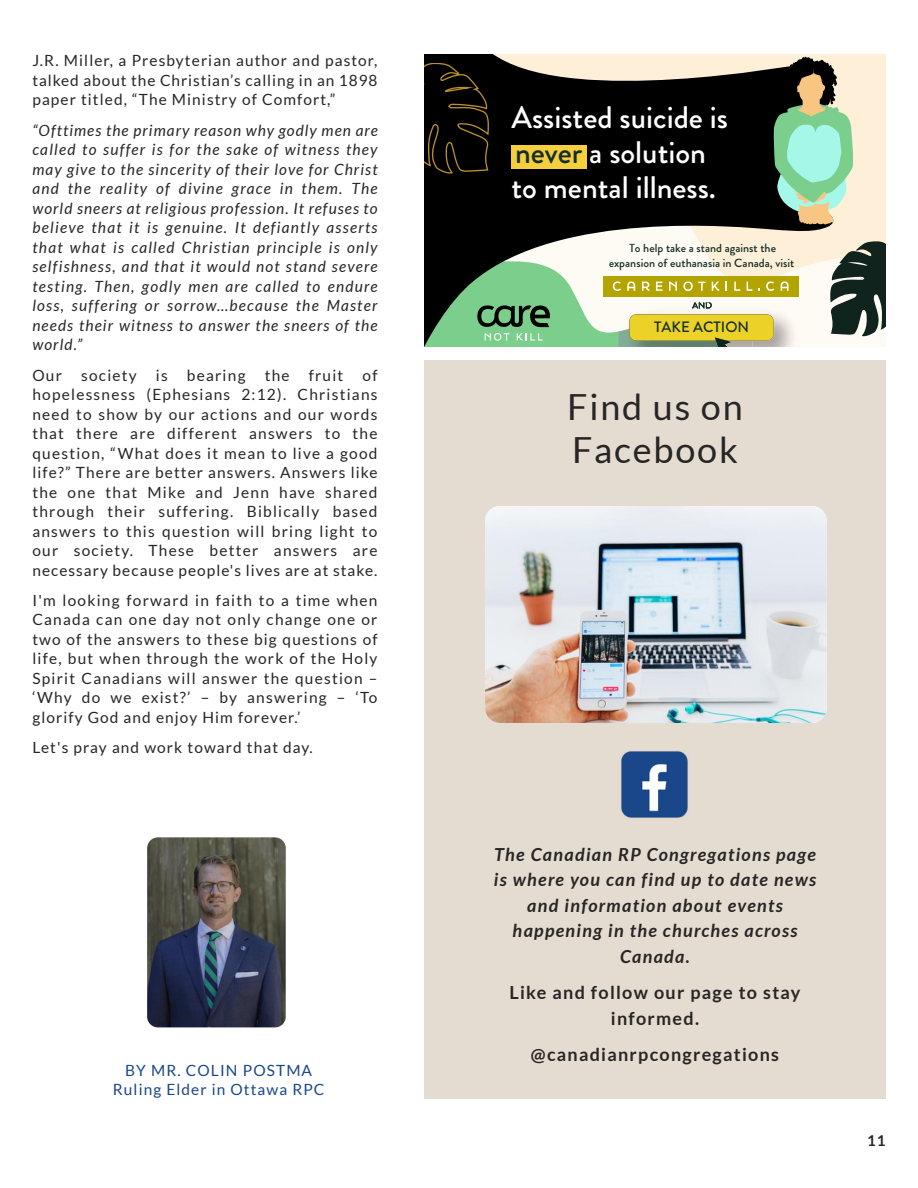
<style>
.page{position:relative;width:918px;height:1188px;background:#fff}
.page>*{position:absolute;margin:0;border:0;box-sizing:border-box;transform-origin:0 0}
.t1{font:36px/43.5px "Lato";letter-spacing:.05em;color:#272526}
.t2{font:500 31.2px "Brandon Grotesque";color:#fff}
.t3{font:italic 700 18px/25.5px "Lato";letter-spacing:.07em;color:#272526;text-align:center}
.t4{font:700 18px/25.5px "Lato";letter-spacing:.07em;color:#272526;text-align:center}
.t5{font:15.45px/19.5px "Lato";letter-spacing:.07em;color:#272526;text-align:justify}
.t6{font:italic 15.45px/19.5px "Lato";letter-spacing:.07em;color:#272526;text-align:justify}
.t7{font:15.45px/19.5px "Lato";letter-spacing:.07em;color:#1a4789;text-align:center}
.t8{font:500 15px "Brandon Grotesque";color:#152f28}
.t9{font:700 15px "Lato";color:#272526}
.t10{font:500 12px "Brandon Grotesque";color:#152f28}
.t11{font:500 9px "Brandon Grotesque";color:#152f28}
.s1{color:#152f28}
</style>
<div class="page">
<img style="left:147px;top:837px;width:139px;height:190px;border-radius:11px">
<div style="left:424px;top:360px;width:462px;height:738px;background:#e4dcd0"></div>
<img style="left:485px;top:506px;width:342px;height:217px">
<img style="left:621px;top:751px;width:67px;height:67px">
<div style="left:424px;top:54px;width:462px;height:293px;background:#feefd8"></div>
<svg style="left:839px;top:336px;width:47px;height:11px"></svg>
<svg style="left:424px;top:54px;width:415px;height:293px;fill:#000"></svg>
<svg style="left:773px;top:56px;width:80px;height:168px"></svg>
<svg style="left:830px;top:241px;width:56px;height:95px;background:#515c54"></svg>
<svg style="left:424px;top:63px;width:65px;height:110px;background:#130f04"></svg>
<div style="left:512px;top:145px;width:75px;height:23px;background:#f6cf3e"></div>
<div style="left:603px;top:276px;width:196px;height:20px;background:#b3a400"></div>
<svg style="left:424px;top:252px;width:350px;height:95px"></svg>
<svg style="left:781px;top:281px;width:8px;height:10px"></svg>
<img style="left:618px;top:315px;width:134px;height:32px">
<img style="left:692px;top:303px;width:20px;height:1px">
<img style="left:692px;top:304px;width:20px;height:4px">
<img style="left:618px;top:339px;width:100px;height:8px">
<img style="left:752px;top:303px;width:52px;height:44px">
<p class="t5" style="left:32px;top:51px;width:347px">J.R. Miller, a Presbyterian author and pastor, talked about the Christian’s calling in an 1898 paper titled, “The Ministry of Comfort,”</p>
<p class="t6" style="left:32px;top:120px;width:347px">“Ofttimes the primary reason why godly men are called to suffer is for the sake of witness they may give to the sincerity of their love for Christ and the reality of divine grace in them. The world sneers at religious profession. It refuses to believe that it is genuine. It defiantly asserts that what is called Christian principle is only selfishness, and that it would not stand severe testing. Then, godly men are called to endure loss, suffering or sorrow…because the Master needs their witness to answer the sneers of the world.”</p>
<p class="t5" style="left:32px;top:365px;width:347px">Our society is bearing the fruit of hopelessness (Ephesians 2:12). Christians need to show by our actions and our words that there are different answers to the question, “What does it mean to live a good life?” There are better answers. Answers like the one that Mike and Jenn have shared through their suffering. Biblically based answers to this question will bring light to our society. These better answers are necessary because people's lives are at stake.</p>
<p class="t5" style="left:32px;top:590px;width:347px">I'm looking forward in faith to a time when Canada can one day not only change one or two of the answers to these big questions of life, but when through the work of the Holy Spirit Canadians will answer the question – ‘Why do we exist?’ – by answering – ‘To glorify God and enjoy Him forever.’</p>
<p class="t5" style="left:32px;top:737px;width:282px">Let's pray and work toward that day.</p>
<p class="t7" style="left:113px;top:1060px;width:213px">BY MR. COLIN POSTMA<br>Ruling Elder in Ottawa RPC</p>
<h2 class="t2" style="left:512px;top:106px;width:218px">Assisted suicide is</h2>
<h2 class="t2" style="left:515px;top:141px;width:193px"><span class="s1">never</span> a solution</h2>
<h2 class="t2" style="left:512px;top:176px;width:206px">to mental illness.</h2>
<p class="t10" style="left:629px;top:243px;width:149px">To help take a stand against the</p>
<p class="t10" style="left:609px;top:258px;width:187px">expansion of euthanasia in Canada, visit</p>
<p class="t11" style="left:692px;top:302px;width:21px">AND</p>
<p class="t8" style="left:654px;top:322px;width:97px">TAKE ACTION</p>
<h1 class="t1" style="left:567px;top:384px;width:177px">Find us on<br>Facebook</h1>
<p class="t3" style="left:494px;top:841px;width:324px">The Canadian RP Congregations page is where you can find up to date news and information about events happening in the churches across<br>Canada.</p>
<p class="t4" style="left:510px;top:980px;width:293px">Like and follow our page to stay informed.</p>
<p class="t4" style="left:531px;top:1041px;width:250px">@canadianrpcongregations</p>
<p class="t9" style="left:867px;top:1131px;width:20px">11</p>
</div>
